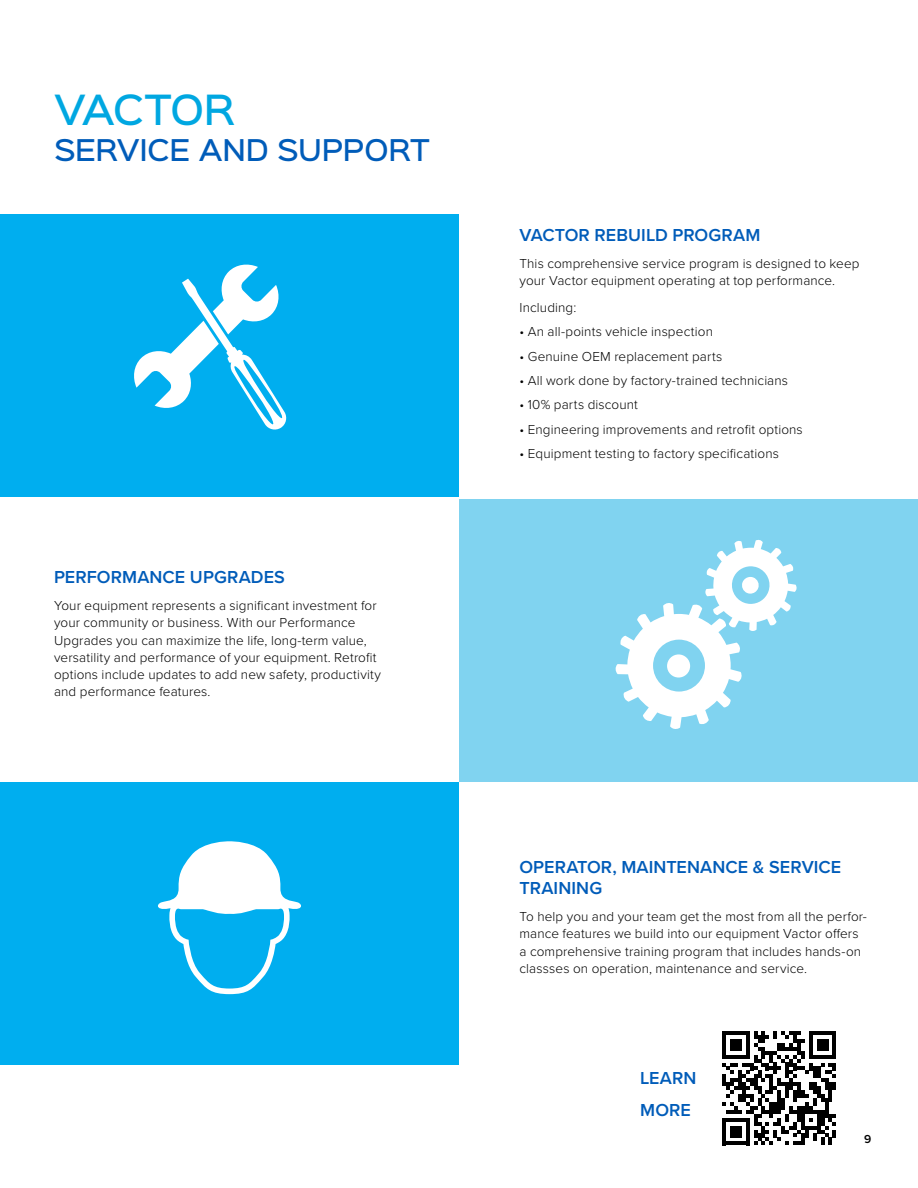
<style>
.page{position:relative;width:918px;height:1188px;background:#fff}
.page>*{position:absolute;margin:0;border:0;box-sizing:border-box;transform-origin:0 0}
.t1{font:500 37.5px "Sinkin Sans 500";letter-spacing:-.03em;color:#00a7e1}
.t2{font:500 27px "Sinkin Sans 500";letter-spacing:-.01em;color:#005cb9}
.t3{font:600 18px/21.6px "Proxima Nova";letter-spacing:.005em;color:#005cb9}
.t4{font:300 13.5px/17.2px "Proxima Nova";letter-spacing:.01em;color:#000}
.t5{font:600 12px "Proxima Nova";color:#000}
</style>
<div class="page">
<div style="left:0;top:214px;width:459px;height:283px;background:#00aeef"></div>
<div style="left:459px;top:499px;width:459px;height:283px;background:#80d3f0"></div>
<div style="left:0;top:782px;width:459px;height:282px;background:#00aeef"></div>
<svg style="left:615px;top:539px;width:182px;height:190px"></svg>
<svg style="left:158px;top:841px;width:143px;height:153px"></svg>
<svg style="left:134px;top:264px;width:153px;height:166px"></svg>
<svg style="left:722px;top:1031px;width:114px;height:114px"></svg>
<h1 class="t1" style="left:54px;top:78px;width:182px">VACTOR</h1>
<h2 class="t2" style="left:54px;top:127px;width:377px">SERVICE AND SUPPORT</h2>
<h3 class="t3" style="left:54px;top:566px;width:232px">PERFORMANCE UPGRADES</h3>
<p class="t4" style="left:54px;top:596px;width:329px">Your equipment represents a significant investment for your community or business. With our Performance Upgrades you can maximize the life, long-term value, versatility and performance of your equipment. Retrofit options include updates to add new safety, productivity and performance features.</p>
<h3 class="t3" style="left:519px;top:224px;width:242px">VACTOR REBUILD PROGRAM</h3>
<p class="t4" style="left:519px;top:254px;width:342px">This comprehensive service program is designed to keep your Vactor equipment operating at top performance.</p>
<p class="t4" style="left:519px;top:298px;width:58px">Including:</p>
<p class="t4" style="left:519px;top:322px;width:195px">• An all-points vehicle inspection</p>
<p class="t4" style="left:519px;top:347px;width:204px">• Genuine OEM replacement parts</p>
<p class="t4" style="left:519px;top:371px;width:270px">• All work done by factory-trained technicians</p>
<p class="t4" style="left:519px;top:396px;width:120px">• 10% parts discount</p>
<p class="t4" style="left:519px;top:420px;width:285px">• Engineering improvements and retrofit options</p>
<p class="t4" style="left:519px;top:445px;width:261px">• Equipment testing to factory specifications</p>
<h3 class="t3" style="left:519px;top:856px;width:323px">OPERATOR, MAINTENANCE &amp; SERVICE<br>TRAINING</h3>
<p class="t4" style="left:519px;top:907px;width:349px">To help you and your team get the most from all the perfor&shy;mance features we build into our equipment Vactor offers a comprehensive training program that includes hands-on classses on operation, maintenance and service.</p>
<h3 class="t3" style="left:640px;top:1062px;width:58px;line-height:31px">LEARN<br>MORE</h3>
<p class="t5" style="left:864px;top:1131px;width:9px">9</p>
</div>
